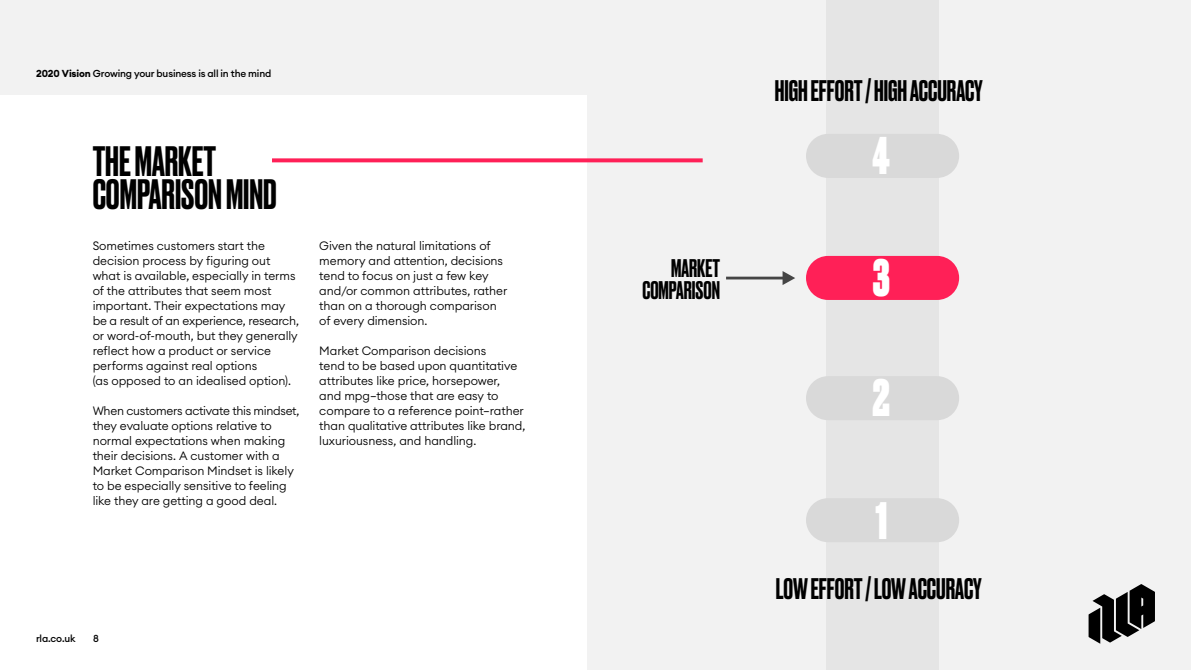
<style>
.page{position:relative;width:1191px;height:670px;background:#f2f2f2}
.page>*{position:absolute;margin:0;border:0;box-sizing:border-box;transform-origin:0 0}
.t1{font:800 49.5px "Druk";color:#fff;scale:.88 1}
.t2{font:500 40px/33px "Druk";color:#000}
.t3{font:500 28px "Druk";color:#000}
.t4{font:500 24px/22px "Druk";color:#000;text-align:right}
.t5{font:300 12px/15px "Euclid Circular A";letter-spacing:-.005em;color:#000}
.t6{font:500 10px "Euclid Circular A";letter-spacing:-.015em;color:#000}
.s1{font-weight:700}
</style>
<div class="page">
<div style="left:0;top:96px;width:587px;height:574px;background:#fff"></div>
<div style="left:826px;top:0;width:113px;height:669px;background:#e5e5e5"></div>
<div style="left:806px;top:256px;width:153px;height:44px;background:#ff2057;border-radius:22px"></div>
<svg style="left:726px;top:271px;width:69px;height:14px"></svg>
<div style="left:806px;top:134px;width:153px;height:44px;background:#d9d9d9;border-radius:22px"></div>
<div style="left:806px;top:498px;width:153px;height:44px;background:#d9d9d9;border-radius:22px"></div>
<div style="left:806px;top:376px;width:153px;height:44px;background:#d9d9d9;border-radius:22px"></div>
<svg style="left:272px;top:158px;width:430px;height:4px;background:#fe3466"></svg>
<svg style="left:1088px;top:584px;width:67px;height:59px"></svg>
<p class="t6" style="left:36px;top:67px;width:237px"><span class="s1">2020 Vision</span> Growing your business is all in the mind</p>
<h2 class="t2" style="left:93px;top:143px;width:186px">THE MARKET<br>COMPARISON MIND</h2>
<p class="t5" style="left:93px;top:238px;width:208px">Sometimes customers start the decision process by figuring out what is available, especially in terms of the attributes that seem most important. Their expectations may be a result of an experience, research, or word-of-mouth, but they generally reflect how a product or service performs against real options<br>(as opposed to an idealised option).</p>
<p class="t5" style="left:93px;top:403px;width:208px">When customers activate this mindset, they evaluate options relative to normal expectations when making their decisions. A customer with a Market Comparison Mindset is likely to be especially sensitive to feeling like they are getting a good deal.</p>
<p class="t5" style="left:319px;top:238px;width:189px">Given the natural limitations of memory and attention, decisions tend to focus on just a few key and/or common attributes, rather than on a thorough comparison of every dimension.</p>
<p class="t5" style="left:319px;top:343px;width:208px">Market Comparison decisions<br>tend to be based upon quantitative attributes like price, horsepower,<br>and mpg—those that are easy to compare to a reference point—rather than qualitative attributes like brand, luxuriousness, and handling.</p>
<p class="t6" style="left:36px;top:631px;width:41px">rla.co.uk</p>
<p class="t6" style="left:93px;top:631px;width:7px">8</p>
<h3 class="t4" style="left:642px;top:255px;width:79px">MARKET<br>COMPARISON</h3>
<h3 class="t3" style="left:775px;top:72px;width:209px">HIGH EFFORT / HIGH ACCURACY</h3>
<h1 class="t1" style="left:872px;top:121px;width:21px">4</h1>
<h1 class="t1" style="left:872px;top:244px;width:21px">3</h1>
<h1 class="t1" style="left:872px;top:363px;width:21px">2</h1>
<h1 class="t1" style="left:875px;top:486px;width:15px">1</h1>
<h3 class="t3" style="left:776px;top:569px;width:207px">LOW EFFORT / LOW ACCURACY</h3>
</div>
